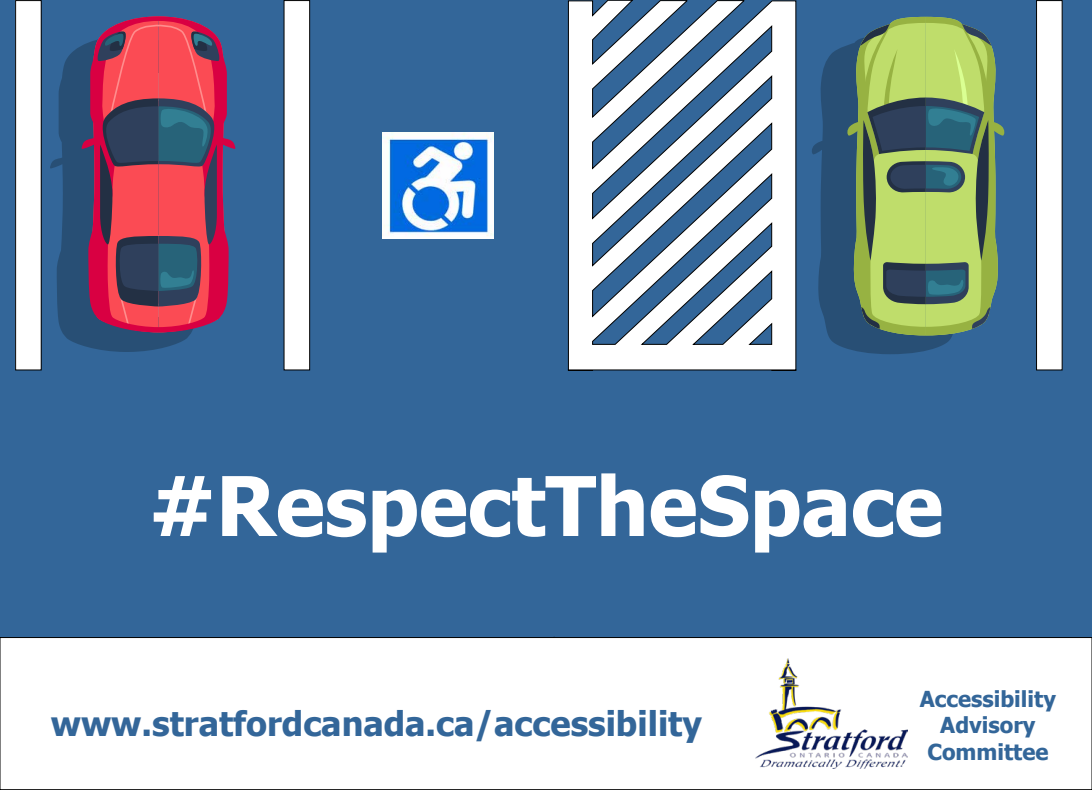
<style>
.page{position:relative;width:1092px;height:790px;background:#fff}
.page>*{position:absolute;margin:0;border:0;box-sizing:border-box;transform-origin:0 0}
.t1{font:700 82.3px "Tahoma";color:#fff}
.t2{font:700 34px "Tahoma";color:#369}
.t3{font:700 22px/26.3px "Tahoma";color:#369;text-align:center}
</style>
<div class="page">
<div style="left:0;top:0;width:1091px;height:637px;background:#369"></div>
<div style="left:16px;top:1px;width:25px;height:369px;background:#fff"></div>
<div style="left:15px;top:0;width:27px;height:370px;border:1px solid #000"></div>
<div style="left:284px;top:1px;width:25px;height:369px;background:#fff"></div>
<div style="left:283px;top:0;width:27px;height:370px;border:1px solid #000"></div>
<svg style="left:567px;top:0;width:229px;height:371px"></svg>
<div style="left:1035px;top:0;width:27px;height:370px;background:#fff;border:1px solid #000"></div>
<svg style="left:812px;top:46px;width:141px;height:308px;fill:#284f75"></svg>
<svg style="left:846px;top:17px;width:159px;height:318px;background:#789866"></svg>
<div style="left:0;top:637px;width:1091px;height:152px;background:#fff;border:1px solid #000"></div>
<img style="left:382px;top:132px;width:111px;height:106px">
<img style="left:755px;top:658px;width:152px;height:110px">
<svg style="left:50px;top:46px;width:134px;height:306px;fill:#284f75"></svg>
<svg style="left:81px;top:16px;width:155px;height:324px;background:#8f415f"></svg>
<h1 class="t1" style="left:149px;top:448px;width:795px">#RespectTheSpace</h1>
<p class="t2" style="left:51px;top:699px;width:652px">www.stratfordcanada.ca/accessibility</p>
<p class="t3" style="left:919px;top:686px;width:137px">Accessibility<br>Advisory<br>Committee</p>
</div>
